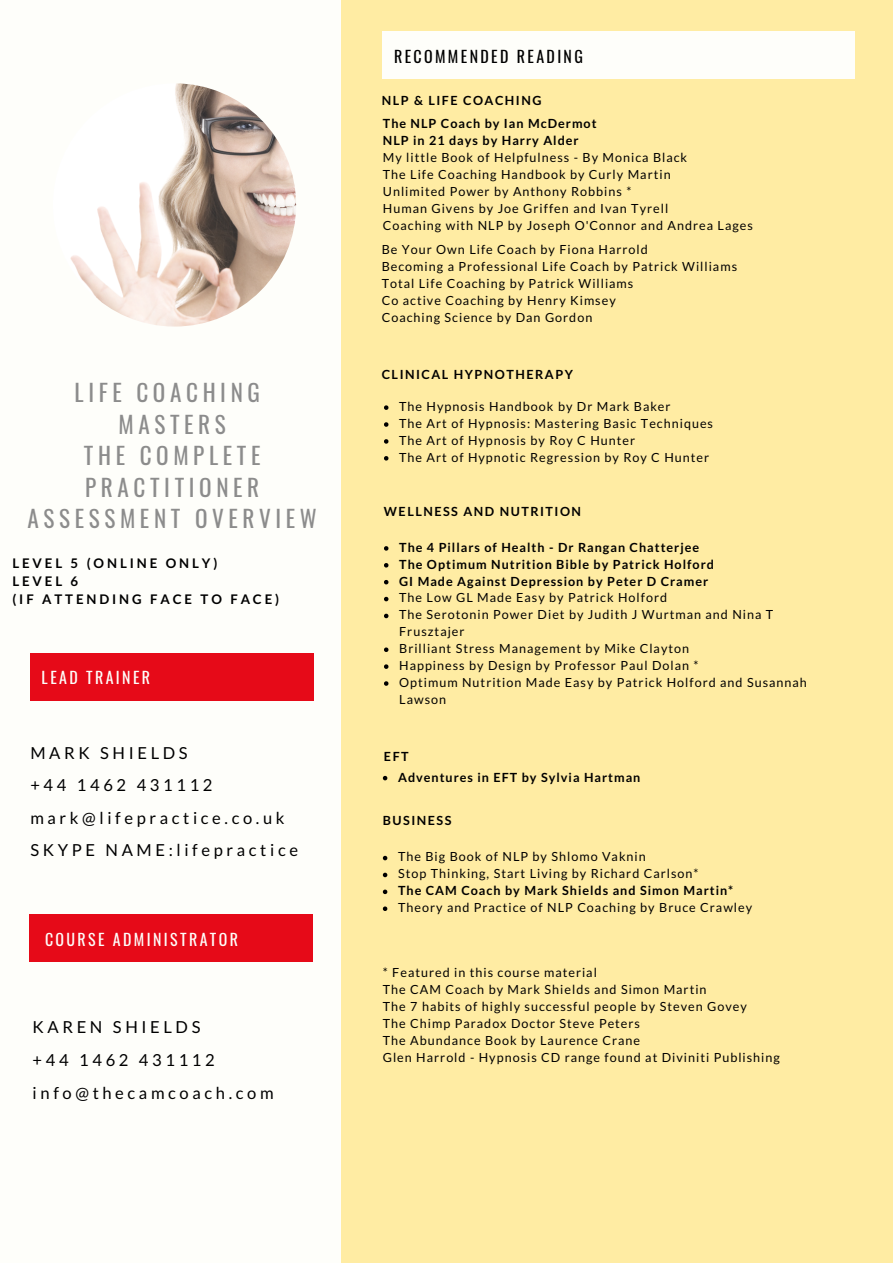
<style>
.page{position:relative;width:893px;height:1263px;background:#ffeca3}
.page>*{position:absolute;margin:0;border:0;box-sizing:border-box;transform-origin:0 0}
.t1{font:23.25px/31.5px "Oswald";letter-spacing:.2em;color:#8c8c8c;text-align:center}
.t2{font:16.5px/32.7px "Lato";letter-spacing:.22em;color:#000}
.t3{font:15.9px "Oswald";letter-spacing:.15em;color:#fefefa}
.t4{font:15.9px "Oswald";letter-spacing:.15em;color:#000}
.t5{font:700 13.2px/18px "Lato";letter-spacing:.22em;color:#000}
.t6{font:12.6px/17px "Lato";letter-spacing:.08em;color:#000}
.t7{font:700 12.6px/17px "Lato";letter-spacing:.08em;color:#000}
.t8{font:700 12.6px "Lato";letter-spacing:.12em;color:#000}
</style>
<div class="page">
<div style="left:0;top:0;width:341px;height:1263px;background:#fefefa"></div>
<div style="left:29px;top:914px;width:284px;height:48px;background:#e60a18"></div>
<div style="left:30px;top:653px;width:284px;height:47px;background:#e60a18"></div>
<img style="left:53px;top:83px;width:243px;height:244px;border-radius:50%">
<div style="left:382px;top:32px;width:473px;height:47px;background:#fefefa"></div>
<svg style="left:384px;top:546px;width:4px;height:5px"></svg>
<svg style="left:384px;top:563px;width:4px;height:4px"></svg>
<svg style="left:384px;top:580px;width:4px;height:4px"></svg>
<svg style="left:384px;top:597px;width:4px;height:4px"></svg>
<svg style="left:384px;top:614px;width:4px;height:4px"></svg>
<svg style="left:384px;top:647px;width:4px;height:5px"></svg>
<svg style="left:384px;top:664px;width:4px;height:5px"></svg>
<svg style="left:384px;top:681px;width:4px;height:5px"></svg>
<svg style="left:383px;top:776px;width:4px;height:4px"></svg>
<svg style="left:384px;top:405px;width:4px;height:5px"></svg>
<svg style="left:384px;top:422px;width:4px;height:5px"></svg>
<svg style="left:384px;top:439px;width:4px;height:5px"></svg>
<svg style="left:384px;top:456px;width:4px;height:5px"></svg>
<svg style="left:383px;top:856px;width:4px;height:4px"></svg>
<svg style="left:383px;top:873px;width:4px;height:4px"></svg>
<svg style="left:383px;top:889px;width:4px;height:5px"></svg>
<svg style="left:383px;top:906px;width:4px;height:5px"></svg>
<h1 class="t1" style="left:28px;top:376px;width:291px">LIFE COACHING<br>MASTERS<br>THE COMPLETE<br>PRACTITIONER<br>ASSESSMENT OVERVIEW</h1>
<p class="t5" style="left:12px;top:553px;width:268px">LEVEL 5 (ONLINE ONLY)<br>LEVEL 6<br>(IF ATTENDING FACE TO FACE)</p>
<p class="t3" style="left:42px;top:665px;width:110px">LEAD TRAINER</p>
<h2 class="t2" style="left:30px;top:736px;width:269px">MARK SHIELDS<br>+44 1462 431112 mark@lifepractice.co.uk<br>SKYPE NAME:lifepractice</h2>
<p class="t3" style="left:45px;top:927px;width:195px">COURSE ADMINISTRATOR</p>
<h2 class="t2" style="left:33px;top:1010px;width:242px">KAREN SHIELDS<br>+44 1462 431112 info@thecamcoach.com</h2>
<p class="t4" style="left:394px;top:44px;width:190px">RECOMMENDED READING</p>
<p class="t8" style="left:382px;top:92px;width:161px">NLP &amp; LIFE COACHING</p>
<p class="t7" style="left:383px;top:115px;width:215px">The NLP Coach by Ian McDermot<br>NLP in 21 days by Harry Alder</p>
<p class="t6" style="left:383px;top:149px;width:371px">My little Book of Helpfulness - By Monica Black<br>The Life Coaching Handbook by Curly Martin<br>Unlimited Power by Anthony Robbins *<br>Human Givens by Joe Griffen and Ivan Tyrell<br>Coaching with NLP by Joseph O'Connor and Andrea Lages</p>
<p class="t6" style="left:382px;top:241px;width:357px">Be Your Own Life Coach by Fiona Harrold<br>Becoming a Professional Life Coach by Patrick Williams Total Life Coaching by Patrick Williams<br>Co active Coaching by Henry Kimsey<br>Coaching Science by Dan Gordon</p>
<p class="t8" style="left:382px;top:367px;width:193px">CLINICAL HYPNOTHERAPY</p>
<p class="t6" style="left:399px;top:398px;width:315px">The Hypnosis Handbook by Dr Mark Baker<br>The Art of Hypnosis: Mastering Basic Techniques The Art of Hypnosis by Roy C Hunter<br>The Art of Hypnotic Regression by Roy C Hunter</p>
<p class="t8" style="left:384px;top:503px;width:199px">WELLNESS AND NUTRITION</p>
<p class="t7" style="left:399px;top:538px;width:316px">The 4 Pillars of Health - Dr Rangan Chatterjee<br>The Optimum Nutrition Bible by Patrick Holford<br>GI Made Against Depression by Peter D Cramer</p>
<p class="t6" style="left:399px;top:589px;width:409px">The Low GL Made Easy by Patrick Holford<br>The Serotonin Power Diet by Judith J Wurtman and Nina T Frusztajer<br>Brilliant Stress Management by Mike Clayton<br>Happiness by Design by Professor Paul Dolan *<br>Optimum Nutrition Made Easy by Patrick Holford and Susannah Lawson</p>
<p class="t7" style="left:384px;top:748px;width:26px">EFT</p>
<p class="t7" style="left:398px;top:768px;width:244px">Adventures in EFT by Sylvia Hartman</p>
<p class="t8" style="left:383px;top:813px;width:70px">BUSINESS</p>
<p class="t6" style="left:398px;top:848px;width:302px">The Big Book of NLP by Shlomo Vaknin<br>Stop Thinking, Start Living by Richard Carlson*</p>
<p class="t7" style="left:398px;top:882px;width:337px">The CAM Coach by Mark Shields and Simon Martin*</p>
<p class="t6" style="left:398px;top:899px;width:356px">Theory and Practice of NLP Coaching by Bruce Crawley</p>
<p class="t6" style="left:383px;top:964px;width:399px">* Featured in this course material<br>The CAM Coach by Mark Shields and Simon Martin<br>The 7 habits of highly successful people by Steven Govey<br>The Chimp Paradox Doctor Steve Peters<br>The Abundance Book by Laurence Crane<br>Glen Harrold - Hypnosis CD range found at Diviniti Publishing</p>
</div>
